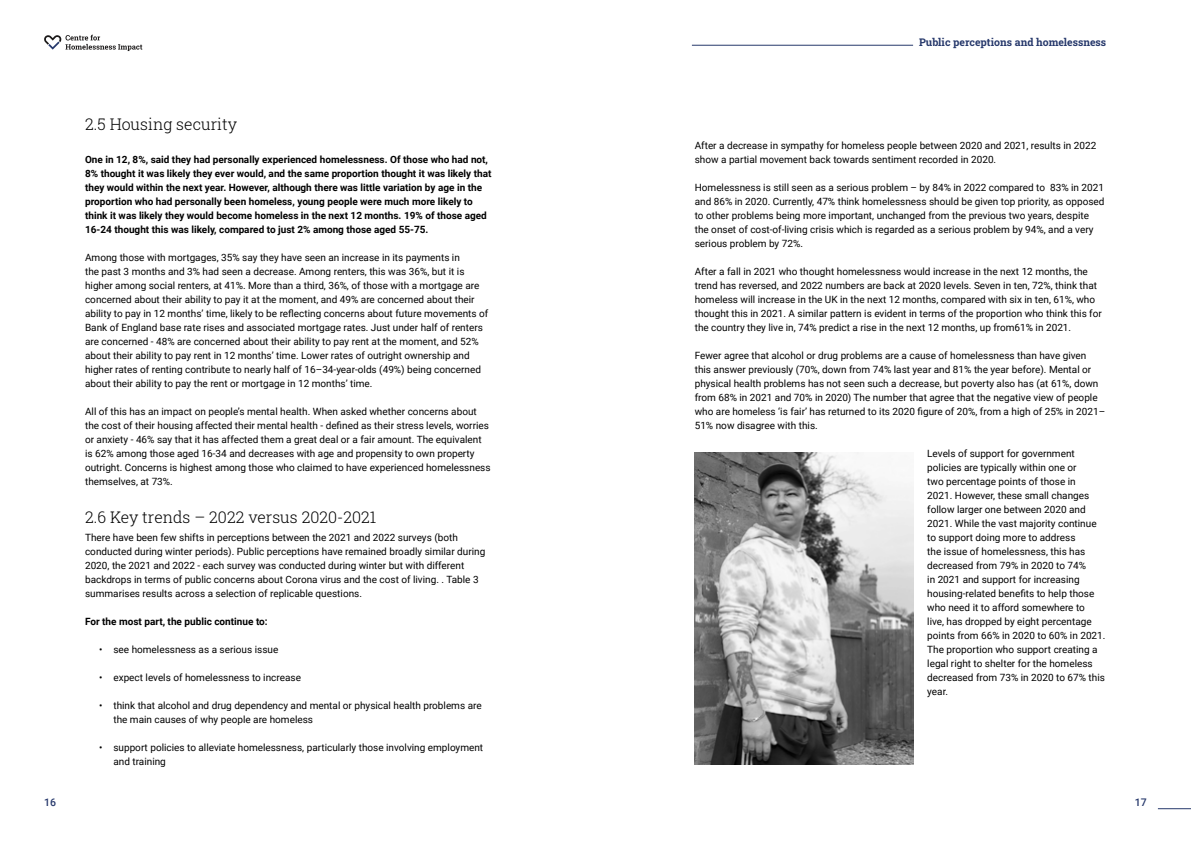
<style>
.page{position:relative;width:1191px;height:842px;background:#fff}
.page>*{position:absolute;margin:0;border:0;box-sizing:border-box;transform-origin:0 0}
.t1{font:300 16px "Roboto Slab";color:#000}
.t2{font:700 10.5px "Roboto Slab";color:#26386b}
.t3{font:500 10.5px "Roboto";color:#26386b}
.t4{font:10px/14px "Roboto";color:#000}
.t5{font:700 10px/14px "Roboto";color:#000}
</style>
<div class="page">
<img style="left:694px;top:452px;width:219px;height:312px">
<hr style="left:1157px;top:808px;width:34px;height:1px;background:#26386b">
<svg style="left:44px;top:35px;width:98px;height:16px"></svg>
<hr style="left:692px;top:45px;width:221px;height:1px;background:#26386b">
<h1 class="t1" style="left:85px;top:113px;width:154px">2.5 Housing security</h1>
<p class="t5" style="left:85px;top:152px;width:408px">One in 12, 8%, said they had personally experienced homelessness. Of those who had not, 8% thought it was likely they ever would, and the same proportion thought it was likely that they would within the next year. However, although there was little variation by age in the proportion who had personally been homeless, young people were much more likely to think it was likely they would become homeless in the next 12 months. 19% of those aged 16-24 thought this was likely, compared to just 2% among those aged 55-75.</p>
<p class="t4" style="left:85px;top:250px;width:405px">Among those with mortgages, 35% say they have seen an increase in its payments in<br>the past 3 months and 3% had seen a decrease. Among renters, this was 36%, but it is higher among social renters, at 41%. More than a third, 36%, of those with a mortgage are concerned about their ability to pay it at the moment, and 49% are concerned about their ability to pay in 12 months’ time, likely to be reflecting concerns about future movements of Bank of England base rate rises and associated mortgage rates. Just under half of renters are concerned - 48% are concerned about their ability to pay rent at the moment, and 52% about their ability to pay rent in 12 months’ time. Lower rates of outright ownership and higher rates of renting contribute to nearly half of 16–34-year-olds (49%) being concerned about their ability to pay the rent or mortgage in 12 months’ time.</p>
<p class="t4" style="left:85px;top:404px;width:407px">All of this has an impact on people’s mental health. When asked whether concerns about the cost of their housing affected their mental health - defined as their stress levels, worries or anxiety - 46% say that it has affected them a great deal or a fair amount. The equivalent is 62% among those aged 16-34 and decreases with age and propensity to own property outright. Concerns is highest among those who claimed to have experienced homelessness themselves, at 73%.</p>
<h1 class="t1" style="left:85px;top:507px;width:293px">2.6 Key trends – 2022 versus 2020-2021</h1>
<p class="t4" style="left:85px;top:530px;width:402px">There have been few shifts in perceptions between the 2021 and 2022 surveys (both conducted during winter periods). Public perceptions have remained broadly similar during 2020, the 2021 and 2022 - each survey was conducted during winter but with different backdrops in terms of public concerns about Corona virus and the cost of living. . Table 3 summarises results across a selection of replicable questions.</p>
<p class="t5" style="left:85px;top:614px;width:184px">For the most part, the public continue to:</p>
<p class="t4" style="left:99px;top:642px;width:181px">• see homelessness as a serious issue</p>
<p class="t4" style="left:99px;top:670px;width:203px">• expect levels of homelessness to increase</p>
<p class="t4" style="left:113px;top:698px;width:370px;text-indent:-14px">• think that alcohol and drug dependency and mental or physical health problems are the main causes of why people are homeless</p>
<p class="t4" style="left:113px;top:740px;width:371px;text-indent:-14px">• support policies to alleviate homelessness, particularly those involving employment and training</p>
<p class="t2" style="left:919px;top:35px;width:189px">Public perceptions and homelessness</p>
<p class="t4" style="left:694px;top:138px;width:403px">After a decrease in sympathy for homeless people between 2020 and 2021, results in 2022 show a partial movement back towards sentiment recorded in 2020.</p>
<p class="t4" style="left:694px;top:180px;width:411px">Homelessness is still seen as a serious problem – by 84% in 2022 compared to 83% in 2021 and 86% in 2020. Currently, 47% think homelessness should be given top priority, as opposed to other problems being more important, unchanged from the previous two years, despite the onset of cost-of-living crisis which is regarded as a serious problem by 94%, and a very serious problem by 72%.</p>
<p class="t4" style="left:694px;top:264px;width:408px">After a fall in 2021 who thought homelessness would increase in the next 12 months, the trend has reversed, and 2022 numbers are back at 2020 levels. Seven in ten, 72%, think that homeless will increase in the UK in the next 12 months, compared with six in ten, 61%, who thought this in 2021. A similar pattern is evident in terms of the proportion who think this for the country they live in, 74% predict a rise in the next 12 months, up from61% in 2021.</p>
<p class="t4" style="left:694px;top:348px;width:412px">Fewer agree that alcohol or drug problems are a cause of homelessness than have given this answer previously (70%, down from 74% last year and 81% the year before). Mental or physical health problems has not seen such a decrease, but poverty also has (at 61%, down from 68% in 2021 and 70% in 2020) The number that agree that the negative view of people who are homeless ‘is fair’ has returned to its 2020 figure of 20%, from a high of 25% in 2021– 51% now disagree with this.</p>
<p class="t4" style="left:927px;top:446px;width:180px">Levels of support for government policies are typically within one or<br>two percentage points of those in<br>2021. However, these small changes follow larger one between 2020 and 2021. While the vast majority continue to support doing more to address<br>the issue of homelessness, this has decreased from 79% in 2020 to 74%<br>in 2021 and support for increasing housing-related benefits to help those who need it to afford somewhere to<br>live, has dropped by eight percentage points from 66% in 2020 to 60% in 2021.<br>The proportion who support creating a legal right to shelter for the homeless decreased from 73% in 2020 to 67% this year.</p>
<p class="t3" style="left:44px;top:795px;width:13px">16</p>
<p class="t3" style="left:1135px;top:795px;width:13px">17</p>
</div>
